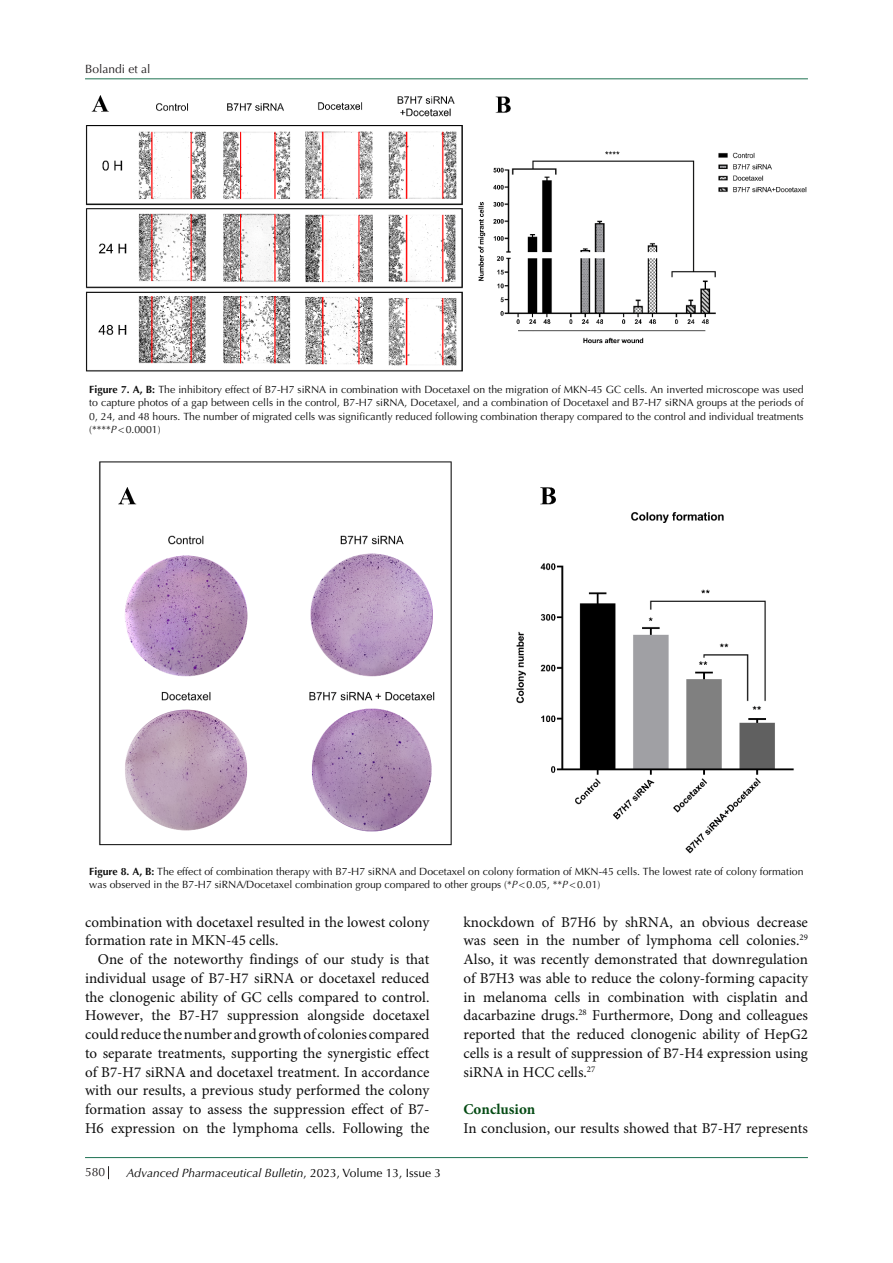
<style>
.page{position:relative;width:893px;height:1263px;background:#fff}
.page>*{position:absolute;margin:0;border:0;box-sizing:border-box;transform-origin:0 0}
.t1{font:15px/18.8px "Minion Pro";color:#0d0d0d;text-align:justify}
.t2{font:700 15px "Minion Pro";color:#054b14}
.t3{font:italic 12px "Optima LT Std";color:#000}
.t4{font:12px "Optima LT Std";color:#231f20}
.t5{font:10.5px/13.5px "Optima LT Std";color:#0d0d0d;text-align:justify}
.s1{font-weight:700}
.s2{font-style:italic}
.s3{font-style:normal}
</style>
<div class="page">
<svg style="left:108px;top:1166px;width:1px;height:13px"></svg>
<hr style="left:85px;top:1157px;width:723px;height:1px;background:#1e7252">
<hr style="left:85px;top:78px;width:723px;height:1px;background:#1e7252">
<img style="left:85px;top:95px;width:722px;height:277px">
<img style="left:99px;top:461px;width:695px;height:393px">
<p class="t4" style="left:85px;top:62px;width:67px">Bolandi et al</p>
<p class="t5" style="left:89px;top:382px;width:716px"><span class="s1">Figure 7. A, B:</span> The inhibitory effect of B7-H7 siRNA in combination with Docetaxel on the migration of MKN-45 GC cells. An inverted microscope was used to capture photos of a gap between cells in the control, B7-H7 siRNA, Docetaxel, and a combination of Docetaxel and B7-H7 siRNA groups at the periods of 0, 24, and 48 hours. The number of migrated cells was significantly reduced following combination therapy compared to the control and individual treatments (****<span class="s2">P</span>&lt;0.0001)</p>
<p class="t5" style="left:89px;top:864px;width:716px"><span class="s1">Figure 8. A, B:</span> The effect of combination therapy with B7-H7 siRNA and Docetaxel on colony formation of MKN-45 cells. The lowest rate of colony formation was observed in the B7-H7 siRNA/Docetaxel combination group compared to other groups (*<span class="s2">P</span>&lt;0.05, **<span class="s2">P</span>&lt;0.01)</p>
<p class="t1" style="left:85px;top:913px;width:346px">combination with docetaxel resulted in the lowest colony formation rate in MKN-45 cells.</p>
<p class="t1" style="left:85px;top:951px;width:346px;text-indent:13px">One of the noteworthy findings of our study is that individual usage of B7-H7 siRNA or docetaxel reduced the clonogenic ability of GC cells compared to control.<br>However, the B7-H7 suppression alongside docetaxel could reduce the number and growth of colonies compared to separate treatments, supporting the synergistic effect of B7-H7 siRNA and docetaxel treatment. In accordance with our results, a previous study performed the colony formation assay to assess the suppression effect of B7- H6 expression on the lymphoma cells. Following the</p>
<p class="t4" style="left:85px;top:1165px;width:22px">580</p>
<p class="t3" style="left:126px;top:1165px;width:316px">Advanced Pharmaceutical Bulletin<span class="s3">, 2023, Volume 13, Issue 3</span></p>
<p class="t1" style="left:463px;top:913px;width:346px">knockdown of B7H6 by shRNA, an obvious decrease was seen in the number of lymphoma cell colonies.<sup>29<br></sup>Also, it was recently demonstrated that downregulation of B7H3 was able to reduce the colony-forming capacity in melanoma cells in combination with cisplatin and dacarbazine drugs.<sup>28</sup> Furthermore, Dong and colleagues reported that the reduced clonogenic ability of HepG2 cells is a result of suppression of B7-H4 expression using siRNA in HCC cells.<sup>27</sup></p>
<p class="t2" style="left:463px;top:1099px;width:73px">Conclusion</p>
<p class="t1" style="left:463px;top:1119px;width:346px">In conclusion, our results showed that B7-H7 represents</p>
</div>
